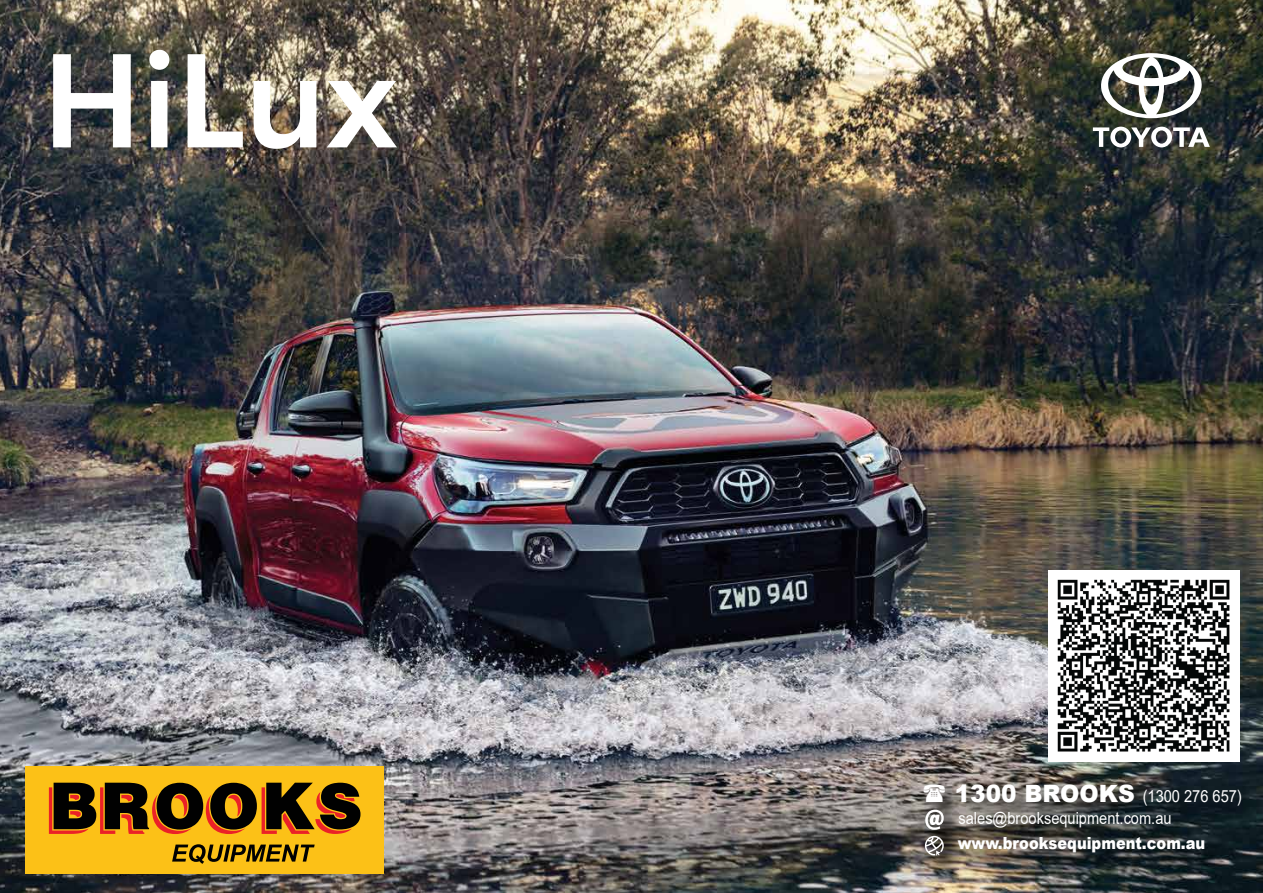
<style>
.page{position:relative;width:1263px;height:893px;background:#fff}
.page>*{position:absolute;margin:0;border:0;box-sizing:border-box;transform-origin:0 0}
.t1{font:600 131.25px "Toyota Type";letter-spacing:-.005em;color:#fff}
.t2{font:16.65px/21.5px "Arial";color:#fff;scale:.87 1}
.t3{font:900 16.65px "Arial";color:#fff;scale:.87 1}
.s1{font-weight:900;font-size:23.85px}
</style>
<div class="page">
<img style="left:0;top:0;width:1263px;height:893px">
<svg style="left:1101px;top:53px;width:101px;height:65px"></svg>
<svg style="left:1093px;top:127px;width:117px;height:20px"></svg>
<div style="left:1048px;top:570px;width:191px;height:191px;background:#fff"></div>
<img style="left:1057px;top:579px;width:173px;height:173px">
<img style="left:913px;top:773px;width:350px;height:116px">
<svg style="left:925px;top:810px;width:19px;height:20px"></svg>
<svg style="left:925px;top:836px;width:19px;height:20px"></svg>
<div style="left:25px;top:766px;width:358px;height:108px;background:#fcc117"></div>
<svg style="left:49px;top:783px;width:311px;height:51px"></svg>
<svg style="left:172px;top:844px;width:143px;height:20px"></svg>
<svg style="left:924px;top:784px;width:21px;height:18px"></svg>
<h1 class="t1" style="left:42px;top:0;width:358px">HiLux</h1>
<p class="t2" style="left:955px;top:786px;width:331px"><span class="s1">1300 BROOKS</span> (1300 276 657) sales@brooksequipment.com.au</p>
<p class="t3" style="left:958px;top:831px;width:286px">www.brooksequipment.com.au</p>
</div>
